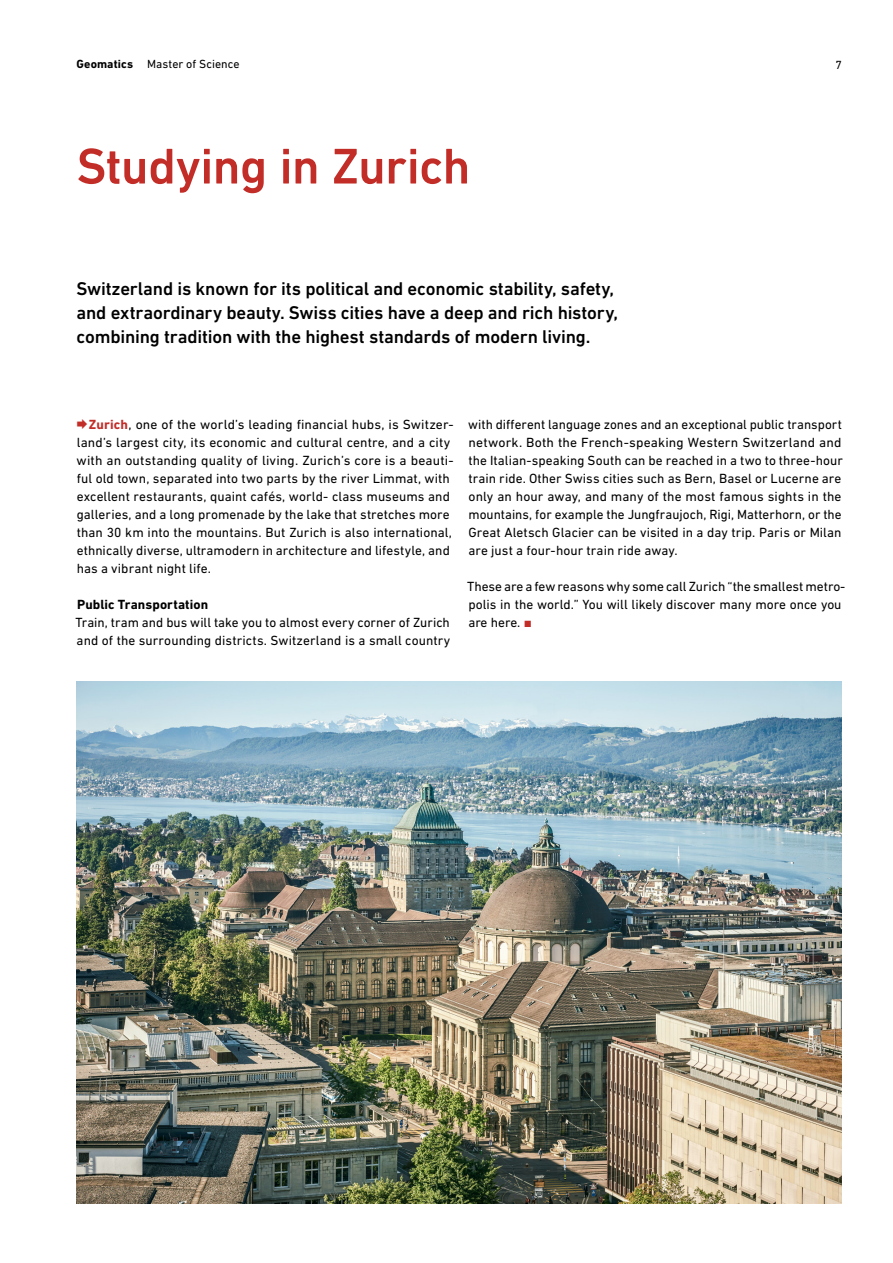
<style>
.page{position:relative;width:893px;height:1263px;background:#fff}
.page>*{position:absolute;margin:0;border:0;box-sizing:border-box;transform-origin:0 0}
.Headline_A4-L__DIN_N{font:500 51px "DIN Next W1 G";letter-spacing:-.015em;color:#c32d28}
.Intro_A4-M__DIN_Next{font:500 18.75px/24px "DIN Next W1 G";letter-spacing:-.01em;color:#000}
.Lauftext_Standard__B{font:13.5px/18px "DIN Next W1 G";letter-spacing:.005em;color:#000}
.Fliesstext{font:13.5px/18px "DIN Next W1 G";color:#000}
.Untertitel{font:700 13.5px "DIN Next W1 G";letter-spacing:.01em;color:#000}
.t1{font:12px "DIN Next W1 G";letter-spacing:.005em;color:#000}
.s1{font-weight:700}
.s2{font-weight:700;color:#c32d28}
.s3{font-family:"Arial";color:#c32d28}
</style>
<div class="page">
<img style="left:77px;top:682px;width:765px;height:521px">
<p class="t1" style="left:77px;top:57px;width:165px"><span class="s1">Geomatics</span> Master of Science</p>
<p class="t1" style="left:835px;top:58px;width:8px">7</p>
<p class="Headline_A4-L__DIN_N" style="left:77px;top:137px;width:395px">Studying in Zurich</p>
<p class="Intro_A4-M__DIN_Next" style="left:77px;top:276px;width:543px">Switzerland is known for its political and economic stability, safety, and extraordinary beauty. Swiss cities have a deep and rich history, combining tradition with the highest standards of modern living.</p>
<p class="Lauftext_Standard__B" style="left:77px;top:415px;width:379px;text-indent:12px"><span class="s2">Zurich</span>, one of the world’s leading financial hubs, is Switzer&shy;land’s largest city, its economic and cultural centre, and a city with an outstanding quality of living. Zurich’s core is a beauti&shy;ful old town, separated into two parts by the river Limmat, with excellent restaurants, quaint cafés, world- class museums and galleries, and a long promenade by the lake that stretches more than 30 km into the mountains. But Zurich is also international, ethnically diverse, ultramodern in architecture and lifestyle, and has a vibrant night life.</p>
<p class="Untertitel" style="left:77px;top:597px;width:133px">Public Transportation</p>
<p class="Lauftext_Standard__B" style="left:75px;top:613px;width:376px">Train, tram and bus will take you to almost every corner of Zurich and of the surrounding districts. Switzerland is a small country</p>
<p class="Lauftext_Standard__B" style="left:468px;top:415px;width:376px;text-align:justify">with different language zones and an exceptional public transport network. Both the French-speaking Western Switzerland and the Italian-speaking South can be reached in a two to three-hour train ride. Other Swiss cities such as Bern, Basel or Lucerne are only an hour away, and many of the most famous sights in the mountains, for example the Jungfraujoch, Rigi, Matterhorn, or the Great Aletsch Glacier can be visited in a day trip. Paris or Milan are just a four-hour train ride away.</p>
<p class="Fliesstext" style="left:467px;top:577px;width:380px">These are a few reasons why some call Zurich “the smallest metro&shy;polis in the world.” You will likely discover many more once you are here. <span class="s3">■</span></p>
</div>
